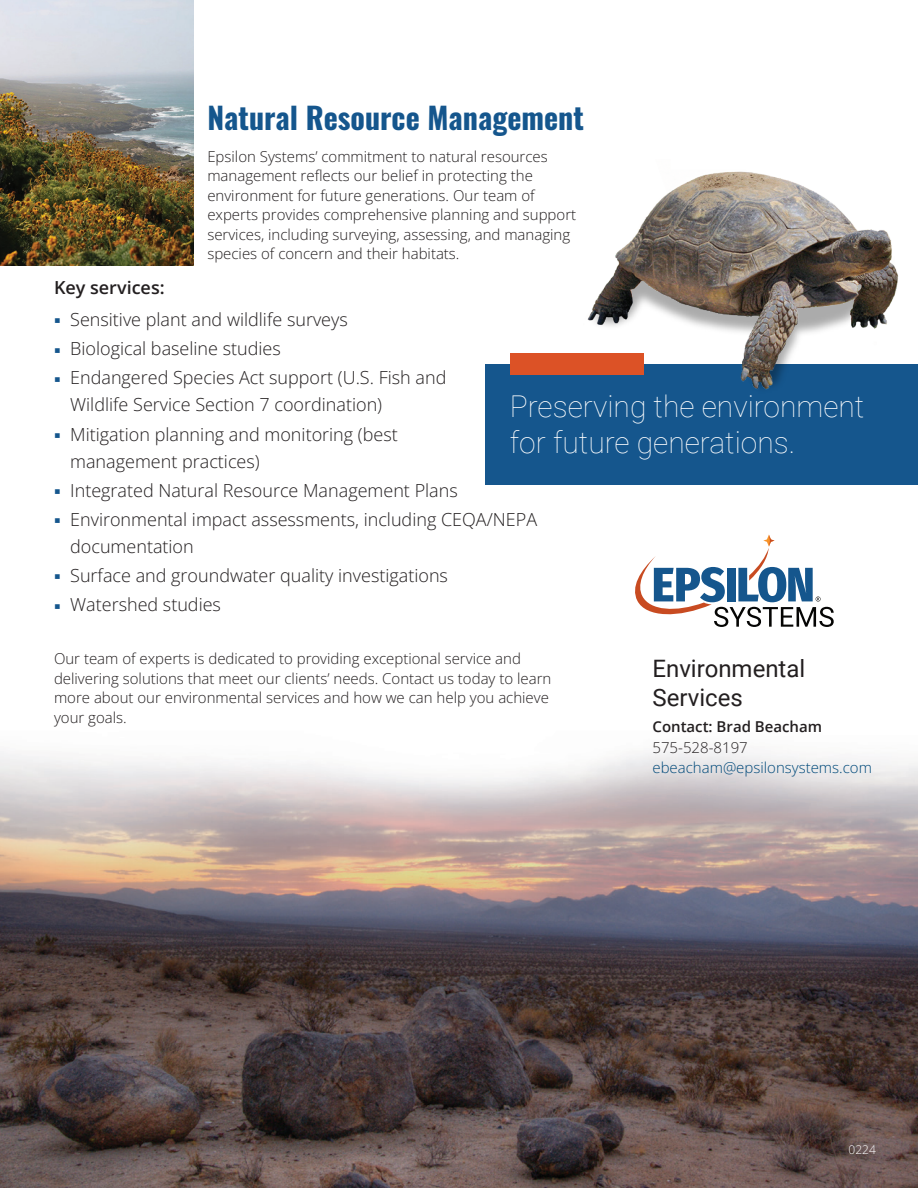
<style>
.page{position:relative;width:918px;height:1188px;background:#fff}
.page>*{position:absolute;margin:0;border:0;box-sizing:border-box;transform-origin:0 0}
.t1{font:100 30px/36px "Roboto";color:#fff}
.t2{font:700 30px "Oswald";color:#15568d}
.t3{font:24px/28.8px "Roboto";color:#231f20}
.t4{font:300 18px/29.1px "Open Sans";color:#231f20}
.t5{font:600 18px "Open Sans";color:#231f20}
.t6{font:300 15px/19.5px "Open Sans";color:#231f20}
.t7{font:300 15px "Open Sans";color:#00497a}
.t8{font:600 15px "Open Sans";color:#231f20}
.t9{font:300 12px "Open Sans";color:#fff}
</style>
<div class="page">
<img style="left:0;top:750px;width:918px;height:438px">
<svg style="left:635px;top:535px;width:199px;height:92px"></svg>
<img style="left:0;top:0;width:194px;height:266px">
<div style="left:486px;top:364px;width:432px;height:121px;background:#15568d"></div>
<div style="left:510px;top:353px;width:133px;height:22px;background:#dc5226"></div>
<img style="left:587px;top:171px;width:312px;height:219px">
<h1 class="t2" style="left:207px;top:91px;width:378px">Natural Resource Management</h1>
<p class="t6" style="left:207px;top:146px;width:370px">Epsilon Systems’ commitment to natural resources management reflects our belief in protecting the environment for future generations. Our team of experts provides comprehensive planning and support services, including surveying, assessing, and managing species of concern and their habitats.</p>
<p class="t5" style="left:54px;top:275px;width:112px">Key services:</p>
<p class="t4" style="left:70px;top:305px;width:378px">Sensitive plant and wildlife surveys<br>Biological baseline studies<br>Endangered Species Act support (U.S. Fish and</p>
<p class="t4" style="left:70px;top:390px;width:329px">Wildlife Service Section 7 coordination)<br>Mitigation planning and monitoring (best</p>
<p class="t4" style="left:70px;top:446px;width:468px">management practices)<br>Integrated Natural Resource Management Plans<br>Environmental impact assessments, including CEQA/NEPA</p>
<p class="t4" style="left:70px;top:531px;width:379px">documentation<br>Surface and groundwater quality investigations<br>Watershed studies</p>
<h1 class="t1" style="left:510px;top:387px;width:356px">Preserving the environment for future generations.</h1>
<p class="t6" style="left:54px;top:648px;width:499px">Our team of experts is dedicated to providing exceptional service and delivering solutions that meet our clients’ needs. Contact us today to learn more about our environmental services and how we can help you achieve your goals.</p>
<h2 class="t3" style="left:652px;top:653px;width:154px">Environmental<br>Services</h2>
<p class="t8" style="left:652px;top:716px;width:171px">Contact: Brad Beacham</p>
<p class="t6" style="left:652px;top:738px;width:97px">575-528-8197</p>
<p class="t7" style="left:652px;top:757px;width:221px">ebeacham@epsilonsystems.com</p>
<p class="t9" style="left:849px;top:1141px;width:29px">0224</p>
</div>
